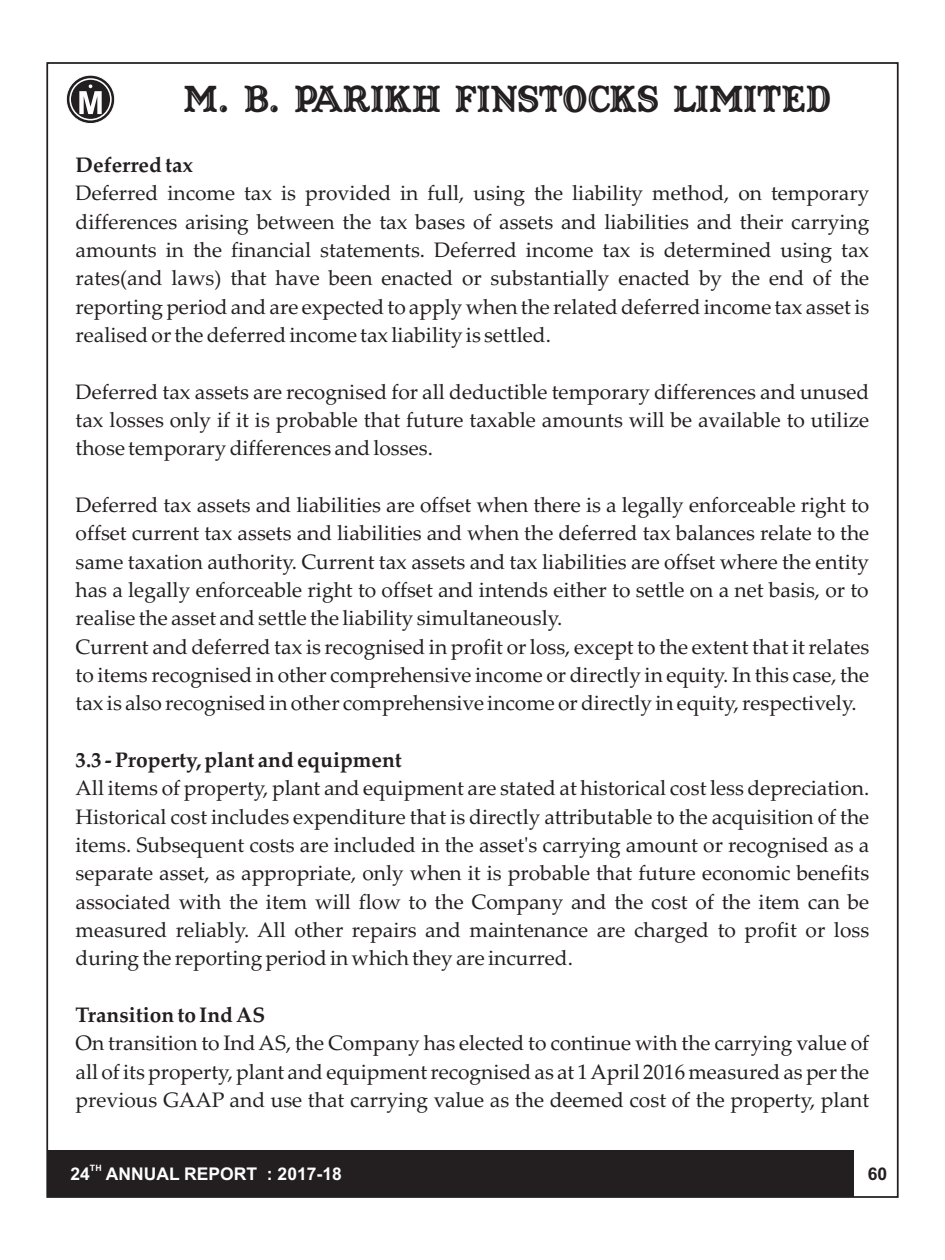
<style>
.page{position:relative;width:945px;height:1260px;background:#fff}
.page>*{position:absolute;margin:0;border:0;box-sizing:border-box;transform-origin:0 0}
.t1{font:35.88px "Captain Howdy";color:#231f20}
.t2{font:21px/28.3px "Palatino Linotype";color:#231f20;text-align:justify}
.t3{font:700 21px "Palatino Linotype";color:#231f20}
.t4{font:700 17.5px "Arial";color:#fff}
.t5{font:700 17.5px "Arial";color:#231f20}
.t6{font:700 8.75px "Arial";color:#fff}
</style>
<div class="page">
<div style="left:47px;top:1150px;width:851px;height:47px;background:#231f20"></div>
<div style="left:854px;top:1150px;width:44px;height:47px;background:#fff"></div>
<svg style="left:66px;top:75px;width:49px;height:49px"></svg>
<div style="left:69px;top:78px;width:43px;height:42px;border:2px solid #fff;border-radius:50%"></div>
<svg style="left:79px;top:84px;width:23px;height:30px"></svg>
<h1 class="t1" style="left:184px;top:77px;width:648px">M. B. PARIKH FINSTOCKS LIMITED</h1>
<p class="t3" style="left:76px;top:157px;width:119px">Deferred tax</p>
<p class="t2" style="left:76px;top:181px;width:795px">Deferred income tax is provided in full, using the liability method, on temporary differences arising between the tax bases of assets and liabilities and their carrying amounts in the financial statements. Deferred income tax is determined using tax rates(and laws) that have been enacted or substantially enacted by the end of the reporting period and are expected to apply when the related deferred income tax asset is realised or the deferred income tax liability is settled.</p>
<p class="t2" style="left:76px;top:380px;width:795px">Deferred tax assets are recognised for all deductible temporary differences and unused tax losses only if it is probable that future taxable amounts will be available to utilize those temporary differences and losses.</p>
<p class="t2" style="left:76px;top:493px;width:795px;text-align:left">Deferred tax assets and liabilities are offset when there is a legally enforceable right to offset current tax assets and liabilities and when the deferred tax balances relate to the same taxation authority. Current tax assets and tax liabilities are offset where the entity has a legally enforceable right to offset and intends either to settle on a net basis, or to realise the asset and settle the liability simultaneously.<br>Current and deferred tax is recognised in profit or loss, except to the extent that it relates to items recognised in other comprehensive income or directly in equity. In this case, the tax is also recognised in other comprehensive income or directly in equity, respectively.</p>
<p class="t3" style="left:76px;top:752px;width:328px">3.3 - Property, plant and equipment</p>
<p class="t2" style="left:76px;top:776px;width:795px">All items of property, plant and equipment are stated at historical cost less depreciation.<br>Historical cost includes expenditure that is directly attributable to the acquisition of the items. Subsequent costs are included in the asset's carrying amount or recognised as a separate asset, as appropriate, only when it is probable that future economic benefits associated with the item will flow to the Company and the cost of the item can be measured reliably. All other repairs and maintenance are charged to profit or loss during the reporting period in which they are incurred.</p>
<p class="t3" style="left:76px;top:1007px;width:191px">Transition to Ind AS</p>
<p class="t2" style="left:76px;top:1031px;width:795px">On transition to Ind AS, the Company has elected to continue with the carrying value of all of its property, plant and equipment recognised as at 1 April 2016 measured as per the previous GAAP and use that carrying value as the deemed cost of the property, plant</p>
<p class="t6" style="left:90px;top:1165px;width:13px">TH</p>
<p class="t4" style="left:71px;top:1167px;width:273px">24 ANNUAL REPORT : 2017-18</p>
<p class="t5" style="left:868px;top:1167px;width:21px">60</p>
</div>
